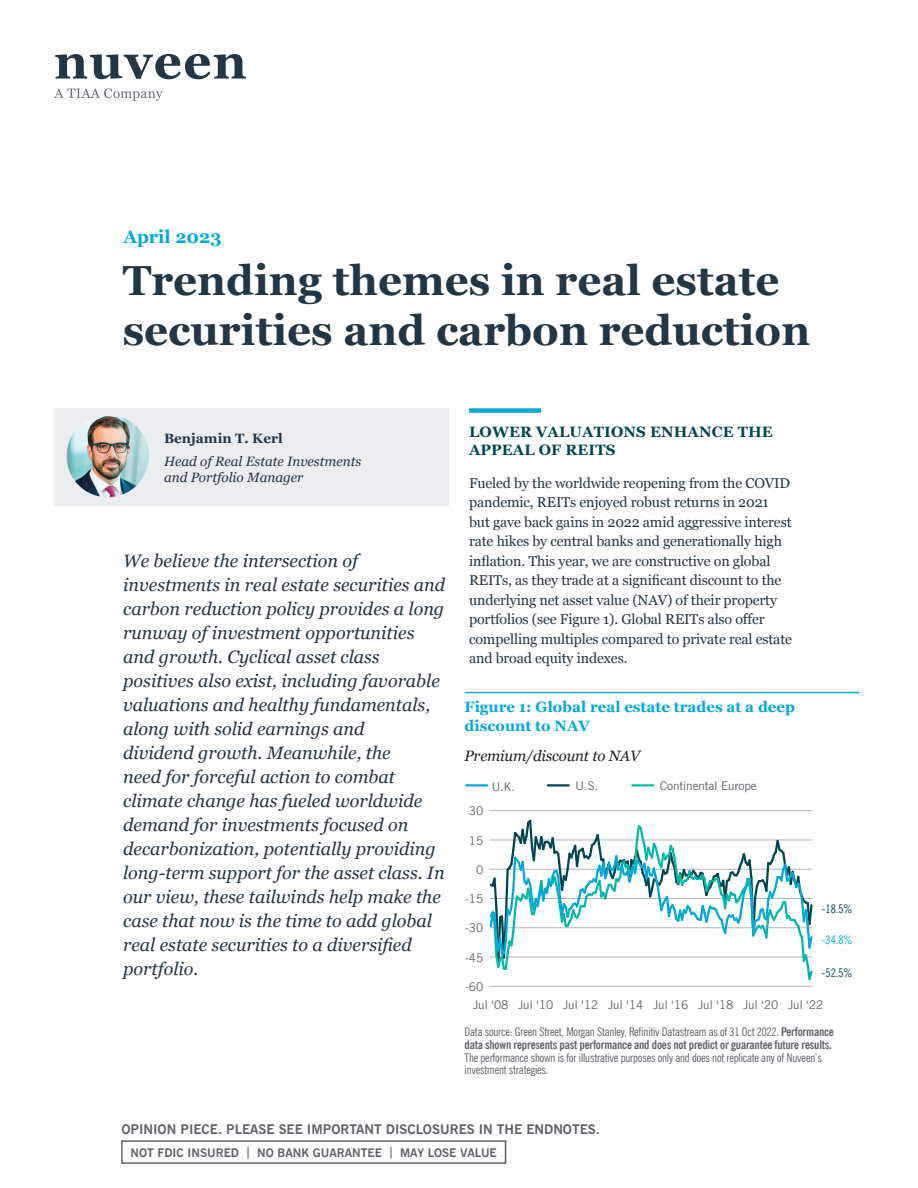
<style>
.page{position:relative;width:918px;height:1188px;background:#fff}
.page>*{position:absolute;margin:0;border:0;box-sizing:border-box;transform-origin:0 0}
.t1{font:700 42px/49.5px "Georgia";color:#233645}
.t2{font:italic 18px/24px "Georgia";color:#233645}
.t3{font:700 18px "Georgia";color:#00a9d8}
.t4{font:700 15px/19.5px "Georgia";color:#00a9d8}
.t5{font:700 15px/18px "Georgia";letter-spacing:.01em;color:#00464e}
.t6{font:italic 15px "Georgia";letter-spacing:-.01em;color:#231f20}
.t7{font:14.25px/19.5px "Georgia";letter-spacing:-.01em;color:#233645}
.t8{font:700 13.5px "News Gothic BT";color:#5f6369}
.t9{font:italic 13.5px/16.5px "Georgia";color:#233645}
.t10{font:700 13.5px "Georgia";color:#233645}
.t11{font:700 condensed 12px/12.8px "News Gothic BT";letter-spacing:-.015em;color:#5f6369}
.t12{font:condensed 12px/12.8px "News Gothic BT";letter-spacing:-.015em;color:#5f6369}
.t13{font:12px "News Gothic BT";color:#5f6369}
.t14{font:700 12px "News Gothic BT";color:#5f6369}
.t15{font:condensed 12px "News Gothic BT";color:#00464e}
.t16{font:condensed 12px "News Gothic BT";color:#00a9d8}
.s1{font-weight:400}
</style>
<div class="page">
<div style="left:469px;top:408px;width:72px;height:5px;background:#00a9d8"></div>
<div style="left:54px;top:409px;width:395px;height:97px;background:#ecedef"></div>
<img style="left:67px;top:415px;width:82px;height:82px;border-radius:41px">
<hr style="left:465px;top:692px;width:394px;height:1px;background:#00a9d8">
<hr style="left:490px;top:986px;width:322px;height:1px;background:#b1b4b5">
<hr style="left:490px;top:810px;width:322px;height:1px;background:#b1b4b5">
<svg style="left:489px;top:819px;width:324px;height:162px"></svg>
<hr style="left:466px;top:784px;width:21px;height:3px;background:#00a9d8">
<hr style="left:548px;top:784px;width:21px;height:3px;background:#00464e">
<hr style="left:632px;top:784px;width:21px;height:3px;background:#03b8a7">
<svg style="left:55px;top:54px;width:191px;height:25px"></svg>
<svg style="left:54px;top:88px;width:109px;height:13px"></svg>
<div style="left:121px;top:1140px;width:385px;height:24px;border:2px solid #5f6369"></div>
<p class="t3" style="left:123px;top:224px;width:100px">April 2023</p>
<h1 class="t1" style="left:123px;top:254px;width:689px">Trending themes in real estate securities and carbon reduction</h1>
<p class="t10" style="left:164px;top:428px;width:120px">Benjamin T. Kerl</p>
<p class="t9" style="left:164px;top:452px;width:199px">Head of Real Estate Investments and Portfolio Manager</p>
<p class="t2" style="left:123px;top:548px;width:324px">We believe the intersection of investments in real estate securities and carbon reduction policy provides a long runway of investment opportunities and growth. Cyclical asset class positives also exist, including favorable valuations and healthy fundamentals, along with solid earnings and<br>dividend growth. Meanwhile, the<br>need for forceful action to combat climate change has fueled worldwide demand for investments focused on decarbonization, potentially providing long-term support for the asset class. In our view, these tailwinds help make the case that now is the time to add global real estate securities to a diversified portfolio.</p>
<p class="t5" style="left:469px;top:422px;width:305px">LOWER VALUATIONS ENHANCE THE<br>APPEAL OF REITS</p>
<p class="t7" style="left:469px;top:472px;width:324px">Fueled by the worldwide reopening from the COVID pandemic, REITs enjoyed robust returns in 2021 but gave back gains in 2022 amid aggressive interest rate hikes by central banks and generationally high inflation. This year, we are constructive on global REITs, as they trade at a significant discount to the underlying net asset value (NAV) of their property portfolios (see Figure 1). Global REITs also offer compelling multiples compared to private real estate and broad equity indexes.</p>
<p class="t4" style="left:465px;top:696px;width:332px">Figure 1: Global real estate trades at a deep discount to NAV</p>
<p class="t6" style="left:465px;top:745px;width:177px">Premium/discount to NAV</p>
<p class="t13" style="left:469px;top:804px;width:16px">30</p>
<p class="t13" style="left:469px;top:833px;width:16px">15</p>
<p class="t13" style="left:476px;top:862px;width:9px">0</p>
<p class="t13" style="left:465px;top:892px;width:20px">-15</p>
<p class="t13" style="left:465px;top:921px;width:20px">-30</p>
<p class="t13" style="left:465px;top:950px;width:20px">-45</p>
<p class="t13" style="left:465px;top:979px;width:20px">-60</p>
<p class="t13" style="left:492px;top:779px;width:25px">U.K.</p>
<p class="t13" style="left:576px;top:779px;width:24px">U.S.</p>
<p class="t13" style="left:660px;top:779px;width:98px">Continental Europe</p>
<p class="t15" style="left:822px;top:901px;width:32px">-18.5%</p>
<p class="t16" style="left:822px;top:932px;width:32px">-34.8%</p>
<p class="t15" style="left:822px;top:966px;width:32px">-52.5%</p>
<p class="t13" style="left:473px;top:997px;width:352px">Jul ‘08 Jul ‘10 Jul ‘12 Jul ‘14 Jul ‘16 Jul ‘18 Jul ‘20 Jul ‘22</p>
<p class="t11" style="left:465px;top:1025px;width:371px"><span class="s1">Data source: Green Street, Morgan Stanley, Refinitiv Datastream as of 31 Oct 2022.</span> Performance data shown represents past performance and does not predict or guarantee future results.</p>
<p class="t12" style="left:465px;top:1051px;width:359px">The performance shown is for illustrative purposes only and does not replicate any of Nuveen’s investment strategies.</p>
<p class="t8" style="left:121px;top:1121px;width:480px">OPINION PIECE. PLEASE SEE IMPORTANT DISCLOSURES IN THE ENDNOTES.</p>
<p class="t14" style="left:131px;top:1145px;width:368px">NOT FDIC INSURED | NO BANK GUARANTEE | MAY LOSE VALUE</p>
</div>
